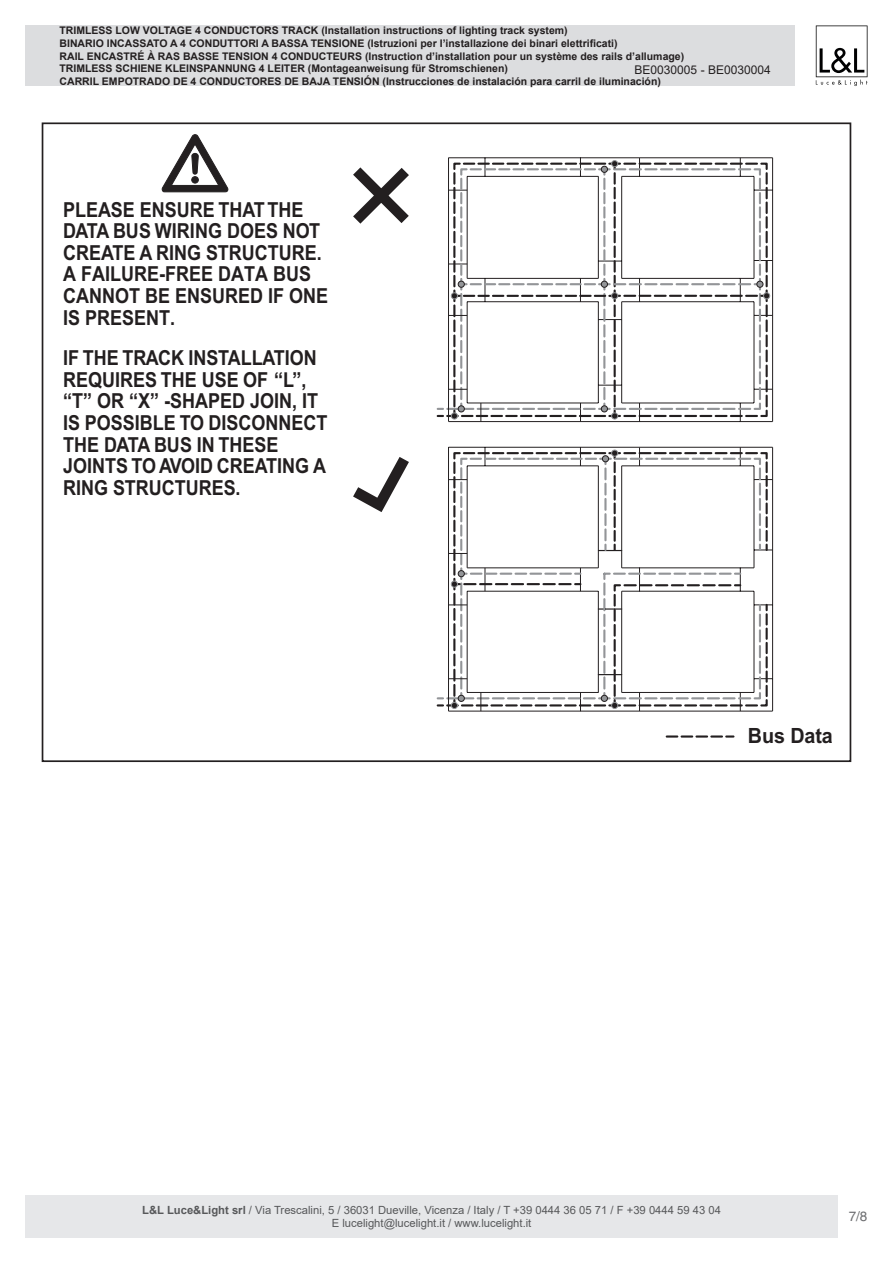
<style>
.page{position:relative;width:893px;height:1263px;background:#fff}
.page>*{position:absolute;margin:0;border:0;box-sizing:border-box;transform-origin:0 0}
.t1{font:700 21px "Arial";letter-spacing:-.005em;color:#231f20;scale:.94 1}
.t2{font:700 20.7px/21.6px "Arial";color:#231f20;scale:.87 1}
.t3{font:13.5px "Helvetica LT Std";color:#6c6d70}
.t4{font:12px "Arial";color:#231f20}
.t5{font:11.25px/12.8px "Arial";color:#57585a;text-align:center}
.t6{font:700 10.5px "Arial";color:#231f20}
.s1{font-weight:700}
</style>
<div class="page">
<div style="left:26px;top:1195px;width:812px;height:42px;background:#e6e7e9"></div>
<div style="left:26px;top:26px;width:769px;height:60px;background:#dcdddf"></div>
<svg style="left:816px;top:26px;width:51px;height:60px"></svg>
<svg style="left:162px;top:134px;width:66px;height:58px"></svg>
<svg style="left:667px;top:735px;width:66px;height:3px"></svg>
<svg style="left:353px;top:457px;width:56px;height:55px"></svg>
<svg style="left:353px;top:167px;width:56px;height:57px"></svg>
<svg style="left:438px;top:158px;width:335px;height:264px"></svg>
<hr style="left:448px;top:711px;width:325px;height:1px;background:#231f20">
<svg style="left:438px;top:447px;width:335px;height:264px"></svg>
<div style="left:611px;top:450px;width:7px;height:6px;border:1px solid #939598;border-radius:50%"></div>
<div style="left:602px;top:456px;width:7px;height:6px;background:#939598;border-radius:50%"></div>
<div style="left:602px;top:455px;width:7px;height:7px;border:1px solid #231f20;border-radius:50%"></div>
<p class="t6" style="left:60px;top:23px;width:510px">TRIMLESS LOW VOLTAGE 4 CONDUCTORS TRACK (Installation instructions of lighting track system)</p>
<p class="t6" style="left:60px;top:36px;width:560px">BINARIO INCASSATO A 4 CONDUTTORI A BASSA TENSIONE (Istruzioni per I’installazione dei binari elettrificati)</p>
<p class="t6" style="left:60px;top:49px;width:626px">RAIL ENCASTRÉ À RAS BASSE TENSION 4 CONDUCTEURS (Instruction d’installation pour un système des rails d’allumage)</p>
<p class="t6" style="left:60px;top:61px;width:450px">TRIMLESS SCHIENE KLEINSPANNUNG 4 LEITER (Montageanweisung für Stromschienen)</p>
<p class="t6" style="left:60px;top:74px;width:603px">CARRIL EMPOTRADO DE 4 CONDUCTORES DE BAJA TENSIÓN (Instrucciones de instalación para carril de iluminación)</p>
<p class="t4" style="left:635px;top:61px;width:138px">BE0030005 - BE0030004</p>
<p class="t2" style="left:63px;top:199px;width:306px">PLEASE ENSURE THATTHE<br>DATA BUS WIRING DOES NOT<br>CREATE A RING STRUCTURE.<br>A FAILURE-FREE DATA BUS<br>CANNOT BE ENSURED IF ONE<br>IS PRESENT.</p>
<p class="t2" style="left:63px;top:347px;width:305px">IF THE TRACK INSTALLATION<br>REQUIRES THE USE OF “L”, “T” OR “X” -SHAPED JOIN, IT<br>IS POSSIBLE TO DISCONNECT<br>THE DATA BUS IN THESE<br>JOINTS TO AVOID CREATING A<br>RING STRUCTURES.</p>
<p class="t1" style="left:748px;top:721px;width:92px">Bus Data</p>
<p class="t5" style="left:142px;top:1203px;width:580px"><span class="s1">L&amp;L Luce&amp;Light srl</span> / Via Trescalini, 5 / 36031 Dueville, Vicenza / Italy / T +39 0444 36 05 71 / F +39 0444 59 43 04<br>E lucelight@lucelight.it / www.lucelight.it</p>
<p class="t3" style="left:849px;top:1208px;width:20px">7/8</p>
</div>
